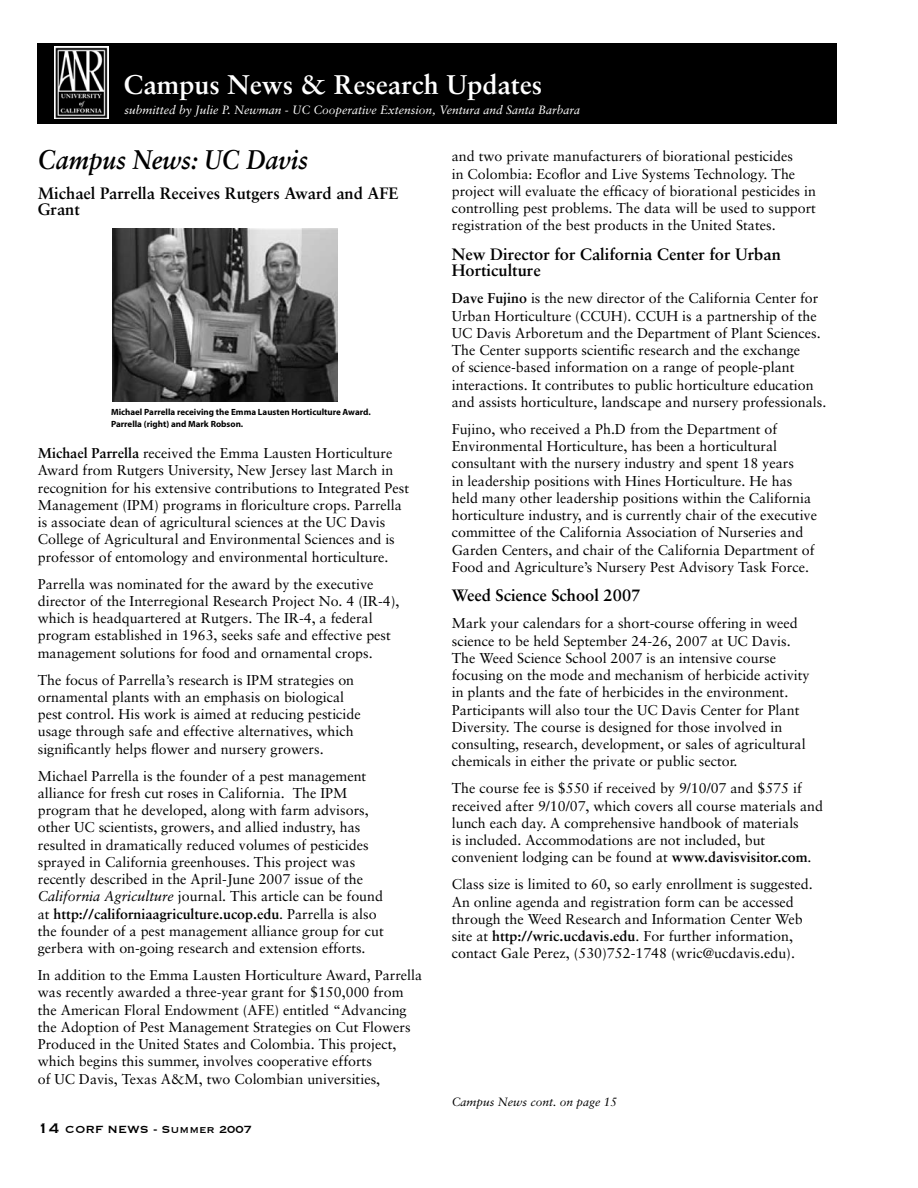
<style>
.page{position:relative;width:918px;height:1188px;background:#fff}
.page>*{position:absolute;margin:0;border:0;box-sizing:border-box;transform-origin:0 0}
.t1{font:700 27px "Sabon";color:#fff}
.t2{font:italic 700 27px "Sabon";color:#000;scale:.9 1}
.t3{font:700 16.5px/16.5px "Sabon";color:#000}
.t4{font:14.25px/17.2px "Sabon";color:#000}
.t5{font:13.5px "Copperplate";color:#000}
.t6{font:italic 12px "Sabon";color:#fff}
.t7{font:italic 12px "Sabon";color:#000}
.t8{font:700 9px/12px "Myriad Pro";color:#000}
.s1{font-weight:700}
.s2{font-style:italic}
.s3{font-size:18px}
</style>
<div class="page">
<div style="left:38px;top:43px;width:799px;height:81px;background:#000"></div>
<img style="left:54px;top:47px;width:55px;height:71px">
<img style="left:112px;top:229px;width:225px;height:173px">
<h1 class="t1" style="left:124px;top:68px;width:420px">Campus News &amp; Research Updates</h1>
<p class="t6" style="left:124px;top:103px;width:457px">submitted by Julie P. Newman - UC Cooperative Extension, Ventura and Santa Barbara</p>
<h1 class="t2" style="left:38px;top:144px;width:302px">Campus News: UC Davis</h1>
<p class="t3" style="left:38px;top:184px;width:362px">Michael Parrella Receives Rutgers Award and AFE<br>Grant</p>
<p class="t8" style="left:111px;top:405px;width:261px">Michael Parrella receiving the Emma Lausten Horticulture Award.<br>Parrella (right) and Mark Robson.</p>
<p class="t4" style="left:38px;top:444px;width:373px"><span class="s1">Michael Parrella</span> received the Emma Lausten Horticulture Award from Rutgers University, New Jersey last March in recognition for his extensive contributions to Integrated Pest Management (IPM) programs in floriculture crops. Parrella is associate dean of agricultural sciences at the UC Davis College of Agricultural and Environmental Sciences and is professor of entomology and environmental horticulture.</p>
<p class="t4" style="left:38px;top:575px;width:363px">Parrella was nominated for the award by the executive director of the Interregional Research Project No. 4 (IR-4), which is headquartered at Rutgers. The IR-4, a federal program established in 1963, seeks safe and effective pest management solutions for food and ornamental crops.</p>
<p class="t4" style="left:38px;top:671px;width:325px">The focus of Parrella’s research is IPM strategies on ornamental plants with an emphasis on biological pest control. His work is aimed at reducing pesticide usage through safe and effective alternatives, which significantly helps flower and nursery growers.</p>
<p class="t4" style="left:38px;top:767px;width:347px">Michael Parrella is the founder of a pest management alliance for fresh cut roses in California. The IPM program that he developed, along with farm advisors, other UC scientists, growers, and allied industry, has resulted in dramatically reduced volumes of pesticides sprayed in California greenhouses. This project was recently described in the April-June 2007 issue of the <span class="s2">California Agriculture</span> journal. This article can be found at <span class="s1">http://californiaagriculture.ucop.edu</span>. Parrella is also the founder of a pest management alliance group for cut gerbera with on-going research and extension efforts.</p>
<p class="t4" style="left:38px;top:966px;width:386px">In addition to the Emma Lausten Horticulture Award, Parrella was recently awarded a three-year grant for $150,000 from the American Floral Endowment (AFE) entitled “Advancing the Adoption of Pest Management Strategies on Cut Flowers Produced in the United States and Colombia. This project, which begins this summer, involves cooperative efforts<br>of UC Davis, Texas A&amp;M, two Colombian universities,</p>
<p class="t5" style="left:38px;top:1121px;width:216px"><span class="s3">14</span> CORF NEWS - Summer 2007</p>
<p class="t4" style="left:452px;top:148px;width:366px">and two private manufacturers of biorational pesticides<br>in Colombia: Ecoflor and Live Systems Technology. The project will evaluate the efficacy of biorational pesticides in controlling pest problems. The data will be used to support registration of the best products in the United States.</p>
<p class="t3" style="left:452px;top:246px;width:331px">New Director for California Center for Urban<br>Horticulture</p>
<p class="t4" style="left:452px;top:290px;width:376px"><span class="s1">Dave Fujino</span> is the new director of the California Center for Urban Horticulture (CCUH). CCUH is a partnership of the UC Davis Arboretum and the Department of Plant Sciences.<br>The Center supports scientific research and the exchange<br>of science-based information on a range of people-plant interactions. It contributes to public horticulture education and assists horticulture, landscape and nursery professionals.</p>
<p class="t4" style="left:452px;top:420px;width:367px">Fujino, who received a Ph.D from the Department of Environmental Horticulture, has been a horticultural consultant with the nursery industry and spent 18 years<br>in leadership positions with Hines Horticulture. He has held many other leadership positions within the California horticulture industry, and is currently chair of the executive committee of the California Association of Nurseries and Garden Centers, and chair of the California Department of Food and Agriculture’s Nursery Pest Advisory Task Force.</p>
<p class="t3" style="left:452px;top:587px;width:190px">Weed Science School 2007</p>
<p class="t4" style="left:452px;top:615px;width:359px">Mark your calendars for a short-course offering in weed science to be held September 24-26, 2007 at UC Davis.<br>The Weed Science School 2007 is an intensive course focusing on the mode and mechanism of herbicide activity in plants and the fate of herbicides in the environment.<br>Participants will also tour the UC Davis Center for Plant Diversity. The course is designed for those involved in consulting, research, development, or sales of agricultural chemicals in either the private or public sector.</p>
<p class="t4" style="left:452px;top:780px;width:373px">The course fee is $550 if received by 9/10/07 and $575 if received after 9/10/07, which covers all course materials and lunch each day. A comprehensive handbook of materials<br>is included. Accommodations are not included, but convenient lodging can be found at <span class="s1">www.davisvisitor.com</span>.</p>
<p class="t4" style="left:452px;top:876px;width:363px">Class size is limited to 60, so early enrollment is suggested.<br>An online agenda and registration form can be accessed through the Weed Research and Information Center Web site at <span class="s1">http://wric.ucdavis.edu</span>. For further information, contact Gale Perez, (530)752-1748 (wric@ucdavis.edu).</p>
<p class="t7" style="left:452px;top:1095px;width:167px">Campus News cont. on page 15</p>
</div>
